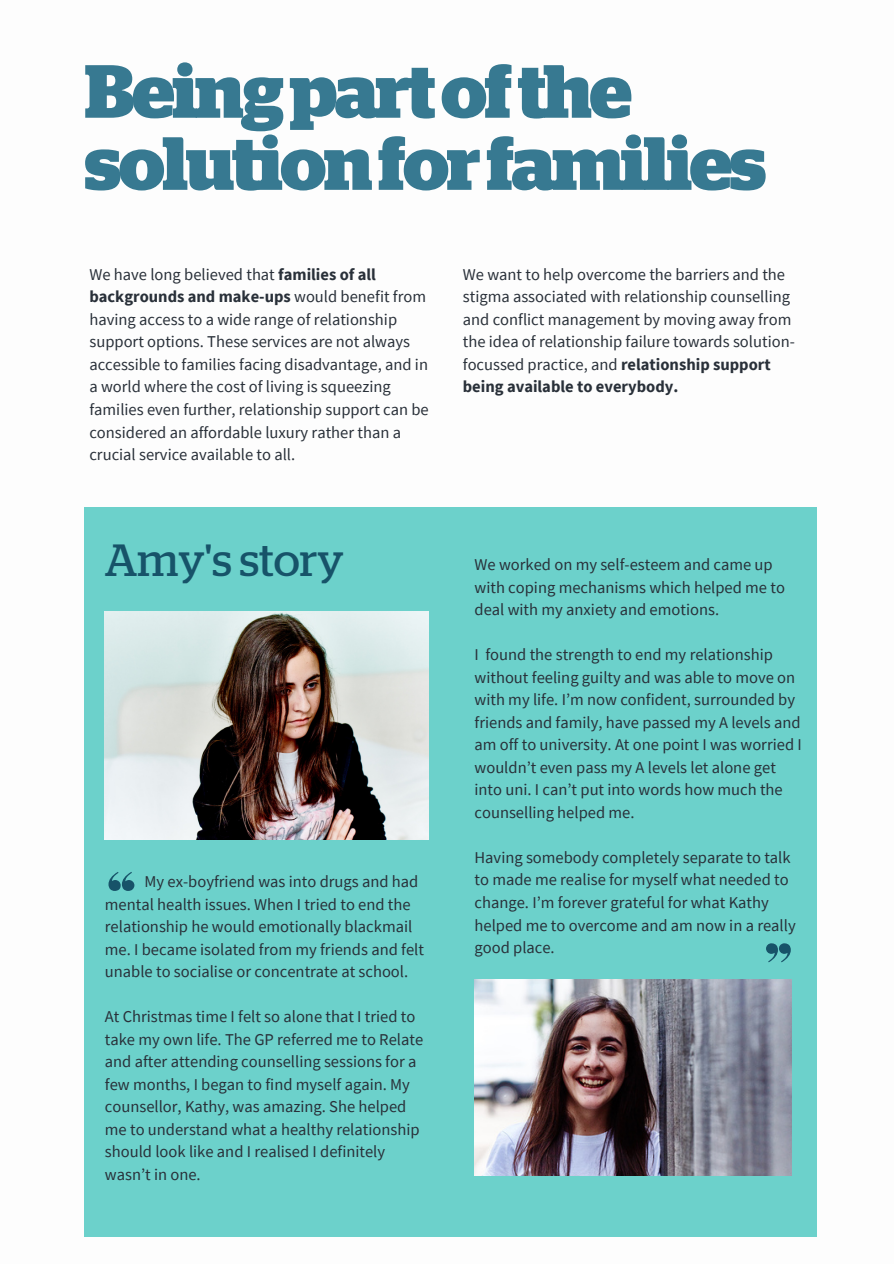
<style>
.page{position:relative;width:894px;height:1264px;background:#fff}
.page>*{position:absolute;margin:0;border:0;box-sizing:border-box;transform-origin:0 0}
.t1{font:700 75px/72px "Stag";letter-spacing:-.03em;color:#377991}
.t2{font:45px "Stag";color:#175369}
.t3{font:16.5px/22.5px "Source Sans Pro";color:#293039}
.s1{font-weight:700}
</style>
<div class="page">
<div style="left:85px;top:507px;width:731px;height:729px;background:#6cd1cb"></div>
<img style="left:105px;top:611px;width:323px;height:228px">
<img style="left:474px;top:979px;width:317px;height:196px">
<svg style="left:108px;top:872px;width:26px;height:19px"></svg>
<svg style="left:766px;top:943px;width:24px;height:19px"></svg>
<p class="t1" style="left:85px;top:59px;width:683px">Beingpartofthe solutionforfamilies</p>
<p class="t3" style="left:89px;top:263px;width:341px">We have long believed that <span class="s1">families of all backgrounds and make-ups</span> would benefit from having access to a wide range of relationship support options. These services are not always accessible to families facing disadvantage, and in a world where the cost of living is squeezing families even further, relationship support can be considered an affordable luxury rather than a crucial service available to all.</p>
<p class="t2" style="left:105px;top:540px;width:240px">Amy's story</p>
<p class="t3" style="left:105px;top:870px;width:320px;text-indent:40px">My ex-boyfriend was into drugs and had mental health issues. When I tried to end the relationship he would emotionally blackmail me. I became isolated from my friends and felt unable to socialise or concentrate at school.</p>
<p class="t3" style="left:105px;top:1005px;width:320px">At Christmas time I felt so alone that I tried to take my own life. The GP referred me to Relate and after attending counselling sessions for a few months, I began to find myself again. My counsellor, Kathy, was amazing. She helped me to understand what a healthy relationship should look like and I realised I definitely wasn’t in one.</p>
<p class="t3" style="left:462px;top:263px;width:333px">We want to help overcome the barriers and the stigma associated with relationship counselling and conflict management by moving away from the idea of relationship failure towards solution&shy;focussed practice, and <span class="s1">relationship support being available to everybody.</span></p>
<p class="t3" style="left:474px;top:553px;width:312px">We worked on my self-esteem and came up with coping mechanisms which helped me to deal with my anxiety and emotions.</p>
<p class="t3" style="left:474px;top:643px;width:329px">I found the strength to end my relationship without feeling guilty and was able to move on with my life. I’m now confident, surrounded by friends and family, have passed my A levels and am off to university. At one point I was worried I wouldn’t even pass my A levels let alone get into uni. I can’t put into words how much the counselling helped me.</p>
<p class="t3" style="left:474px;top:845px;width:322px">Having somebody completely separate to talk to made me realise for myself what needed to change. I’m forever grateful for what Kathy helped me to overcome and am now in a really good place.</p>
</div>
